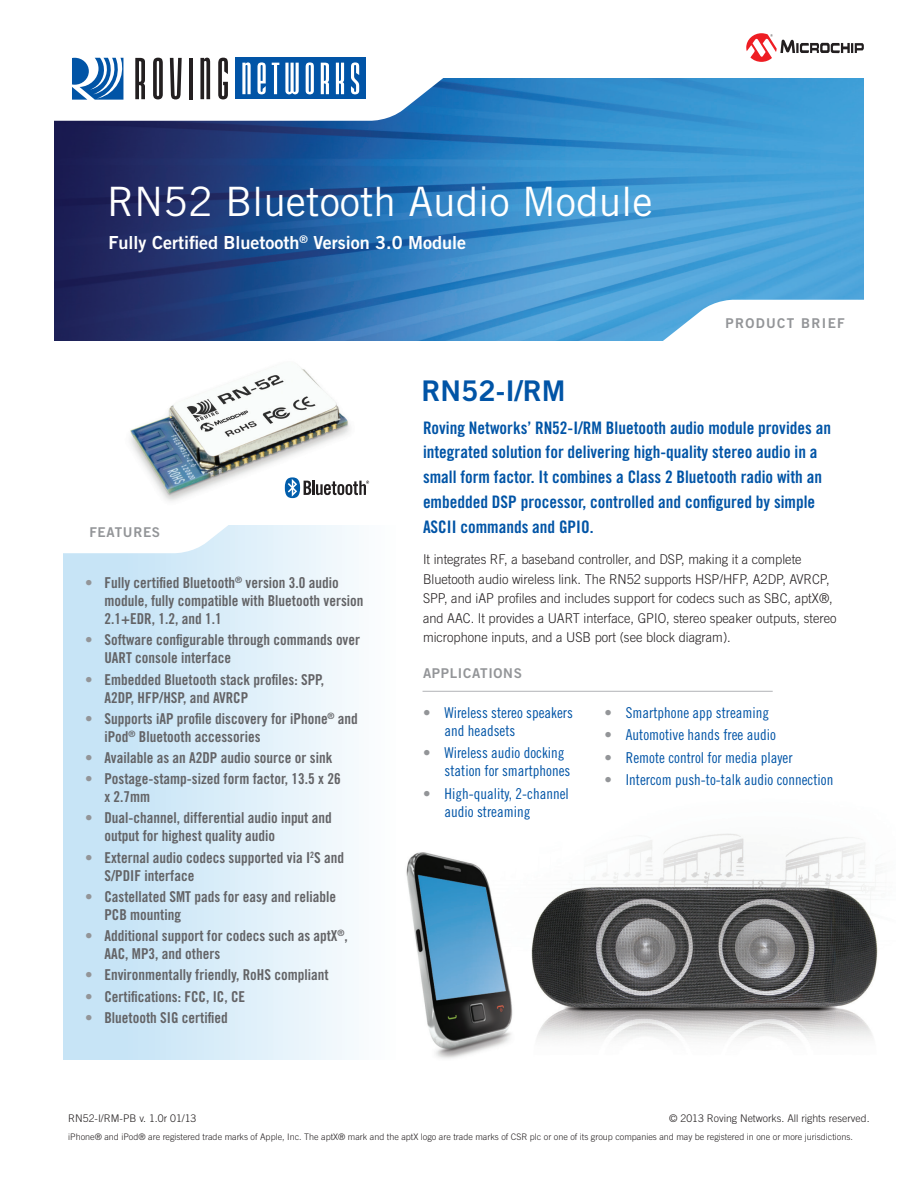
<style>
.page{position:relative;width:918px;height:1188px;background:#fff}
.page>*{position:absolute;margin:0;border:0;box-sizing:border-box;transform-origin:0 0}
.t1{font:40.5px "Trade Gothic LT Std";color:#fff}
.t2{font:28.5px "Trade Gothic LT Std Bd 2";color:#0154a6}
.t3{font:18px "Trade Gothic LT Std Bd 2";color:#fff}
.t4{font:17.25px/24.8px "Trade Gothic LT Std Bd Cn 20";color:#0154a6}
.t5{font:15px/18px "Trade Gothic LT Std Bd Cn 20";color:#636366}
.t6{font:15px/18px "Trade Gothic LT Std Cn 18";color:#0154a6}
.t7{font:300 13.5px/19.5px "Trade Gothic LT Std";color:#231f20;scale:.95 1}
.t8{font:13.5px "Trade Gothic LT Std Bd 2";letter-spacing:.05em;color:#939598}
.t9{font:13.5px "Trade Gothic LT Std Bd 2";letter-spacing:.1em;color:#939598}
.t10{font:300 10.5px "Trade Gothic LT Std";color:#231f20}
.t11{font:300 9px "Trade Gothic LT Std";color:#231f20}
.s1{font-family:"Trade Gothic LT Std Bd 2";color:#939598}
</style>
<div class="page">
<img style="left:406px;top:833px;width:472px;height:226px">
<div style="left:63px;top:525px;width:333px;height:535px;background:linear-gradient(to right,#bee0f5,#fbfdfe)"></div>
<img style="left:54px;top:79px;width:810px;height:261px">
<svg style="left:613px;top:300px;width:251px;height:41px"></svg>
<svg style="left:54px;top:57px;width:437px;height:64px"></svg>
<svg style="left:746px;top:33px;width:118px;height:29px"></svg>
<hr style="left:423px;top:691px;width:350px;height:1px;background:#b2b3b7">
<img style="left:130px;top:368px;width:220px;height:104px">
<svg style="left:63px;top:472px;width:306px;height:81px"></svg>
<h1 class="t1" style="left:107px;top:177px;width:547px">RN52 Bluetooth Audio Module</h1>
<p class="t3" style="left:109px;top:231px;width:359px">Fully Certified Bluetooth<sup>®</sup> Version 3.0 Module</p>
<h2 class="t2" style="left:422px;top:373px;width:146px">RN52-I/RM</h2>
<p class="t9" style="left:725px;top:315px;width:121px">PRODUCT BRIEF</p>
<p class="t8" style="left:89px;top:524px;width:72px">FEATURES</p>
<p class="t5" style="left:104px;top:574px;width:261px;text-indent:-19px"><span class="s1">•</span> Fully certified Bluetooth<sup>®</sup> version 3.0 audio module, fully compatible with Bluetooth version<br>2.1+EDR, 1.2, and 1.1</p>
<p class="t5" style="left:104px;top:631px;width:257px;text-indent:-19px"><span class="s1">•</span> Software configurable through commands over<br>UART console interface</p>
<p class="t5" style="left:104px;top:670px;width:221px;text-indent:-19px"><span class="s1">•</span> Embedded Bluetooth stack profiles: SPP,<br>A2DP, HFP/HSP, and AVRCP</p>
<p class="t5" style="left:104px;top:709px;width:255px;text-indent:-19px"><span class="s1">•</span> Supports iAP profile discovery for iPhone<sup>®</sup> and iPod<sup>®</sup> Bluetooth accessories</p>
<p class="t5" style="left:85px;top:749px;width:249px"><span class="s1">•</span> Available as an A2DP audio source or sink</p>
<p class="t5" style="left:104px;top:770px;width:238px;text-indent:-19px"><span class="s1">•</span> Postage-stamp-sized form factor, 13.5 x 26 x 2.7mm</p>
<p class="t5" style="left:104px;top:809px;width:229px;text-indent:-19px"><span class="s1">•</span> Dual-channel, differential audio input and output for highest quality audio</p>
<p class="t5" style="left:104px;top:848px;width:241px;text-indent:-19px"><span class="s1">•</span> External audio codecs supported via I<sup>2</sup>S and<br>S/PDIF interface</p>
<p class="t5" style="left:104px;top:888px;width:233px;text-indent:-19px"><span class="s1">•</span> Castellated SMT pads for easy and reliable<br>PCB mounting</p>
<p class="t5" style="left:104px;top:927px;width:245px;text-indent:-19px"><span class="s1">•</span> Additional support for codecs such as aptX<sup>®</sup>,<br>AAC, MP3, and others</p>
<p class="t5" style="left:85px;top:966px;width:245px"><span class="s1">•</span> Environmentally friendly, RoHS compliant</p>
<p class="t5" style="left:85px;top:987px;width:162px"><span class="s1">•</span> Certifications: FCC, IC, CE</p>
<p class="t5" style="left:85px;top:1008px;width:144px"><span class="s1">•</span> Bluetooth SIG certified</p>
<p class="t4" style="left:423px;top:415px;width:410px">Roving Networks’ RN52-I/RM Bluetooth audio module provides an integrated solution for delivering high-quality stereo audio in a small form factor. It combines a Class 2 Bluetooth radio with an embedded DSP processor, controlled and configured by simple ASCII commands and GPIO.</p>
<p class="t7" style="left:423px;top:549px;width:437px">It integrates RF, a baseband controller, and DSP, making it a complete Bluetooth audio wireless link. The RN52 supports HSP/HFP, A2DP, AVRCP, SPP, and iAP profiles and includes support for codecs such as SBC, aptX®, and AAC. It provides a UART interface, GPIO, stereo speaker outputs, stereo microphone inputs, and a USB port (see block diagram).</p>
<p class="t8" style="left:423px;top:665px;width:100px">APPLICATIONS</p>
<p class="t6" style="left:445px;top:703px;width:130px;text-indent:-22px"><span class="s1">•</span> Wireless stereo speakers and headsets</p>
<p class="t6" style="left:445px;top:744px;width:127px;text-indent:-22px"><span class="s1">•</span> Wireless audio docking station for smartphones</p>
<p class="t6" style="left:445px;top:784px;width:126px;text-indent:-22px"><span class="s1">•</span> High-quality, 2-channel audio streaming</p>
<p class="t6" style="left:604px;top:703px;width:166px"><span class="s1">•</span> Smartphone app streaming</p>
<p class="t6" style="left:604px;top:726px;width:173px"><span class="s1">•</span> Automotive hands free audio</p>
<p class="t6" style="left:604px;top:748px;width:190px"><span class="s1">•</span> Remote control for media player</p>
<p class="t6" style="left:604px;top:770px;width:231px"><span class="s1">•</span> Intercom push-to-talk audio connection</p>
<p class="t10" style="left:68px;top:1112px;width:130px">RN52-I/RM-PB v. 1.0r 01/13</p>
<p class="t10" style="left:669px;top:1112px;width:202px">© 2013 Roving Networks. All rights reserved.</p>
<p class="t11" style="left:68px;top:1132px;width:786px">iPhone® and iPod® are registered trade marks of Apple, Inc. The aptX® mark and the aptX logo are trade marks of CSR plc or one of its group companies and may be registered in one or more jurisdictions.</p>
</div>
